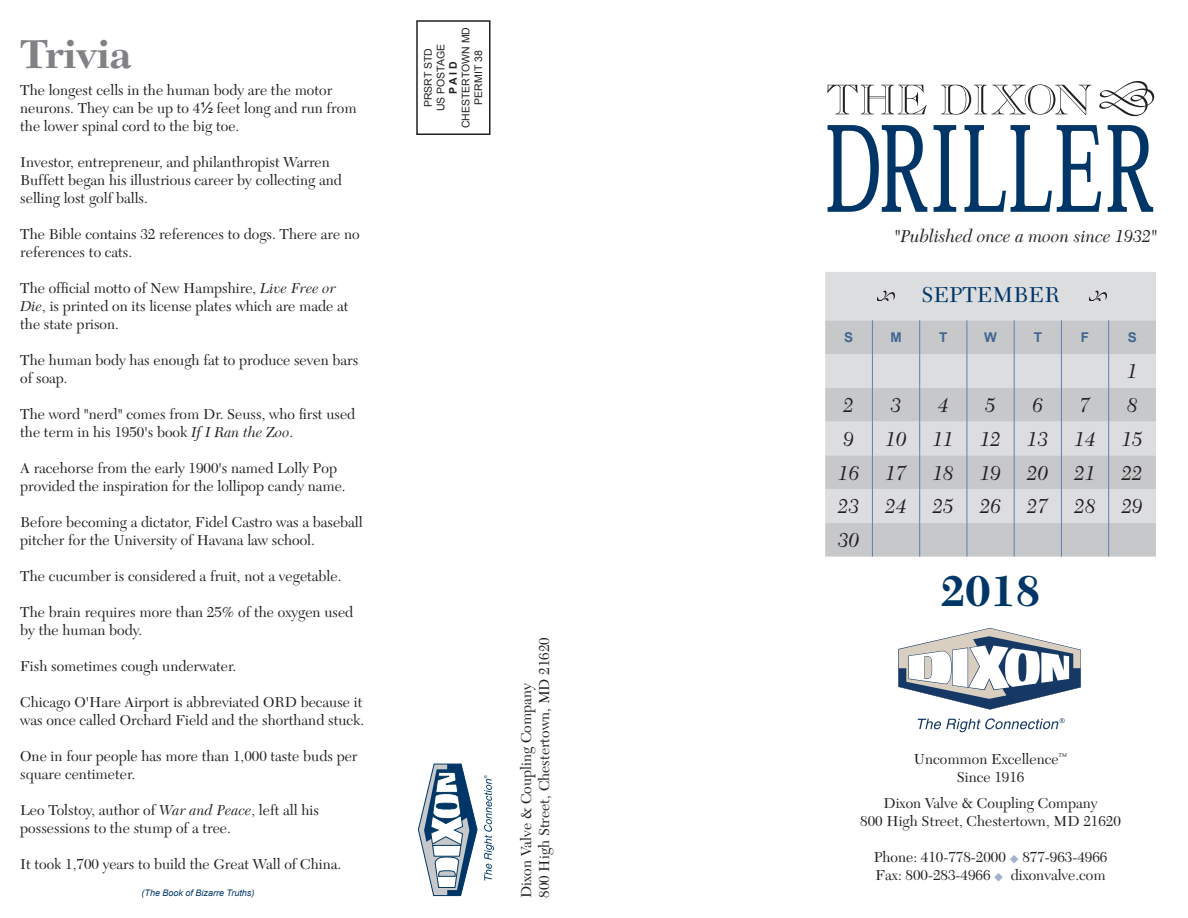
<style>
.page{position:relative;width:1188px;height:918px;background:#fff}
.page>*{position:absolute;margin:0;border:0;box-sizing:border-box;transform-origin:0 0}
.t1{font:700 45px "New Caledonia";color:#003667}
.t2{font:700 42px "New Caledonia";color:#808285}
.t3{font:22.5px "New Caledonia";color:#003667}
.t4{font:italic 21px "New Caledonia";color:#231f20}
.t5{font:italic 18px "New Caledonia";color:#231f20}
.t6{font:15px/18px "New Caledonia";color:#231f20}
.t7{font:700 13.5px "Arial";color:#3f6692}
.t8{font:10.5px "Arial";color:#231f20}
.t9{font:700 10.5px "Arial";color:#231f20}
.t10{font:italic 9px "Arial";color:#003667}
.s1{font-family:"Arial"}
.s2{font-style:italic}
.s3{color:#a3b3cd}
</style>
<div class="page">
<svg style="left:827px;top:85px;width:100px;height:29px"></svg>
<svg style="left:941px;top:84px;width:150px;height:31px"></svg>
<svg style="left:1099px;top:81px;width:55px;height:35px"></svg>
<svg style="left:828px;top:125px;width:99px;height:87px"></svg>
<svg style="left:934px;top:125px;width:22px;height:87px"></svg>
<svg style="left:965px;top:125px;width:136px;height:87px"></svg>
<svg style="left:1108px;top:125px;width:45px;height:87px"></svg>
<svg style="left:418px;top:764px;width:59px;height:132px"></svg>
<svg style="left:484px;top:775px;width:10px;height:106px"></svg>
<div style="left:416px;top:20px;width:74px;height:115px;border:2px solid #231f20"></div>
<div style="left:825px;top:272px;width:331px;height:116px;background:#dcdddf"></div>
<div style="left:825px;top:320px;width:331px;height:34px;background:#c7c8ca"></div>
<svg style="left:825px;top:388px;width:331px;height:169px;background:#cfd0d2"></svg>
<hr style="left:872px;top:354px;width:1px;height:34px;background:#6180a7">
<hr style="left:919px;top:354px;width:1px;height:34px;background:#6180a7">
<hr style="left:967px;top:354px;width:1px;height:34px;background:#6180a7">
<hr style="left:1014px;top:354px;width:1px;height:34px;background:#6180a7">
<hr style="left:1061px;top:354px;width:1px;height:34px;background:#6180a7">
<hr style="left:1108px;top:354px;width:1px;height:34px;background:#6180a7">
<hr style="left:872px;top:388px;width:1px;height:34px;background:#6180a7">
<hr style="left:919px;top:388px;width:1px;height:34px;background:#6180a7">
<hr style="left:967px;top:388px;width:1px;height:34px;background:#6180a7">
<hr style="left:1014px;top:388px;width:1px;height:34px;background:#6180a7">
<hr style="left:1061px;top:388px;width:1px;height:34px;background:#6180a7">
<hr style="left:1108px;top:388px;width:1px;height:34px;background:#6180a7">
<hr style="left:872px;top:422px;width:1px;height:33px;background:#6180a7">
<hr style="left:919px;top:422px;width:1px;height:33px;background:#6180a7">
<hr style="left:967px;top:422px;width:1px;height:33px;background:#6180a7">
<hr style="left:1014px;top:422px;width:1px;height:33px;background:#6180a7">
<hr style="left:1061px;top:422px;width:1px;height:33px;background:#6180a7">
<hr style="left:1108px;top:422px;width:1px;height:33px;background:#6180a7">
<hr style="left:872px;top:455px;width:1px;height:34px;background:#6180a7">
<hr style="left:919px;top:455px;width:1px;height:34px;background:#6180a7">
<hr style="left:967px;top:455px;width:1px;height:34px;background:#6180a7">
<hr style="left:1014px;top:455px;width:1px;height:34px;background:#6180a7">
<hr style="left:1061px;top:455px;width:1px;height:34px;background:#6180a7">
<hr style="left:1108px;top:455px;width:1px;height:34px;background:#6180a7">
<hr style="left:872px;top:489px;width:1px;height:34px;background:#6180a7">
<hr style="left:919px;top:489px;width:1px;height:34px;background:#6180a7">
<hr style="left:967px;top:489px;width:1px;height:34px;background:#6180a7">
<hr style="left:1014px;top:489px;width:1px;height:34px;background:#6180a7">
<hr style="left:1061px;top:489px;width:1px;height:34px;background:#6180a7">
<hr style="left:1108px;top:489px;width:1px;height:34px;background:#6180a7">
<hr style="left:872px;top:523px;width:1px;height:34px;background:#6180a7">
<hr style="left:919px;top:523px;width:1px;height:34px;background:#6180a7">
<hr style="left:967px;top:523px;width:1px;height:34px;background:#6180a7">
<hr style="left:1014px;top:523px;width:1px;height:34px;background:#6180a7">
<hr style="left:1061px;top:523px;width:1px;height:34px;background:#6180a7">
<hr style="left:1108px;top:523px;width:1px;height:34px;background:#6180a7">
<hr style="left:872px;top:320px;width:1px;height:34px;background:#6180a7">
<hr style="left:919px;top:320px;width:1px;height:34px;background:#6180a7">
<hr style="left:967px;top:320px;width:1px;height:34px;background:#6180a7">
<hr style="left:1014px;top:320px;width:1px;height:34px;background:#6180a7">
<hr style="left:1061px;top:320px;width:1px;height:34px;background:#6180a7">
<hr style="left:1108px;top:320px;width:1px;height:34px;background:#6180a7">
<svg style="left:877px;top:291px;width:18px;height:9px"></svg>
<svg style="left:1089px;top:291px;width:18px;height:9px"></svg>
<svg style="left:898px;top:628px;width:183px;height:82px"></svg>
<svg style="left:918px;top:718px;width:147px;height:14px"></svg>
<p class="t2" style="left:20px;top:29px;width:113px">Trivia</p>
<p class="t6" style="left:20px;top:81px;width:338px">The longest cells in the human body are the motor neurons. They can be up to 4<span class="s1">½</span> feet long and run from the lower spinal cord to the big toe.</p>
<p class="t6" style="left:20px;top:153px;width:323px">Investor, entrepreneur, and philanthropist Warren<br>Buffett began his illustrious career by collecting and selling lost golf balls.</p>
<p class="t6" style="left:20px;top:225px;width:341px">The Bible contains 32 references to dogs. There are no references to cats.</p>
<p class="t6" style="left:20px;top:279px;width:330px">The official motto of New Hampshire, <span class="s2">Live Free or<br>Die</span>, is printed on its license plates which are made at the state prison.</p>
<p class="t6" style="left:20px;top:351px;width:340px">The human body has enough fat to produce seven bars of soap.</p>
<p class="t6" style="left:20px;top:405px;width:337px">The word "nerd" comes from Dr. Seuss, who first used the term in his 1950's book <span class="s2">If I Ran the Zoo</span>.</p>
<p class="t6" style="left:20px;top:459px;width:327px">A racehorse from the early 1900's named Lolly Pop provided the inspiration for the lollipop candy name.</p>
<p class="t6" style="left:20px;top:513px;width:344px">Before becoming a dictator, Fidel Castro was a baseball pitcher for the University of Havana law school.</p>
<p class="t6" style="left:20px;top:567px;width:323px">The cucumber is considered a fruit, not a vegetable.</p>
<p class="t6" style="left:20px;top:603px;width:335px">The brain requires more than 25% of the oxygen used by the human body.</p>
<p class="t6" style="left:20px;top:657px;width:218px">Fish sometimes cough underwater.</p>
<p class="t6" style="left:20px;top:693px;width:345px">Chicago O'Hare Airport is abbreviated ORD because it was once called Orchard Field and the shorthand stuck.</p>
<p class="t6" style="left:20px;top:747px;width:339px">One in four people has more than 1,000 taste buds per square centimeter.</p>
<p class="t6" style="left:20px;top:801px;width:300px">Leo Tolstoy, author of <span class="s2">War and Peace</span>, left all his possessions to the stump of a tree.</p>
<p class="t6" style="left:20px;top:855px;width:323px">It took 1,700 years to build the Great Wall of China.</p>
<p class="t10" style="left:142px;top:887px;width:114px">(The Book of Bizarre Truths)</p>
<p class="t8" style="left:459px;top:128px;width:103px;rotate:-90deg">CHESTERTOWN MD</p>
<p class="t8" style="left:421px;top:107px;width:61px;rotate:-90deg">PRSRT STD</p>
<p class="t8" style="left:434px;top:111px;width:69px;rotate:-90deg">US POSTAGE</p>
<p class="t8" style="left:472px;top:105px;width:56px;rotate:-90deg">PERMIT 38</p>
<p class="t9" style="left:446px;top:94px;width:34px;rotate:-90deg">P A I D</p>
<p class="t6" style="left:535px;top:898px;width:262px;rotate:-90deg">800 High Street, Chestertown, MD 21620</p>
<p class="t6" style="left:517px;top:898px;width:216px;rotate:-90deg">Dixon Valve &amp; Coupling Company</p>
<p class="t5" style="left:894px;top:226px;width:264px">"Published once a moon since 1932"</p>
<p class="t3" style="left:921px;top:282px;width:140px">SEPTEMBER</p>
<p class="t7" style="left:844px;top:328px;width:11px">S</p>
<p class="t7" style="left:890px;top:328px;width:13px">M</p>
<p class="t7" style="left:939px;top:328px;width:10px">T</p>
<p class="t7" style="left:984px;top:328px;width:14px">W</p>
<p class="t7" style="left:1034px;top:328px;width:10px">T</p>
<p class="t7" style="left:1081px;top:328px;width:10px">F</p>
<p class="t7" style="left:1128px;top:328px;width:11px">S</p>
<p class="t4" style="left:1127px;top:360px;width:12px">1</p>
<p class="t4" style="left:844px;top:394px;width:12px">2</p>
<p class="t4" style="left:891px;top:394px;width:12px">3</p>
<p class="t4" style="left:938px;top:394px;width:12px">4</p>
<p class="t4" style="left:985px;top:394px;width:12px">5</p>
<p class="t4" style="left:1033px;top:394px;width:12px">6</p>
<p class="t4" style="left:1080px;top:394px;width:12px">7</p>
<p class="t4" style="left:1127px;top:394px;width:12px">8</p>
<p class="t4" style="left:844px;top:427px;width:12px">9</p>
<p class="t4" style="left:886px;top:427px;width:22px">10</p>
<p class="t4" style="left:933px;top:427px;width:22px">11</p>
<p class="t4" style="left:980px;top:427px;width:22px">12</p>
<p class="t4" style="left:1027px;top:427px;width:22px">13</p>
<p class="t4" style="left:1075px;top:427px;width:22px">14</p>
<p class="t4" style="left:1122px;top:427px;width:22px">15</p>
<p class="t4" style="left:838px;top:461px;width:22px">16</p>
<p class="t4" style="left:886px;top:461px;width:22px">17</p>
<p class="t4" style="left:933px;top:461px;width:22px">18</p>
<p class="t4" style="left:980px;top:461px;width:22px">19</p>
<p class="t4" style="left:1027px;top:461px;width:22px">20</p>
<p class="t4" style="left:1075px;top:461px;width:22px">21</p>
<p class="t4" style="left:1122px;top:461px;width:22px">22</p>
<p class="t4" style="left:838px;top:495px;width:22px">23</p>
<p class="t4" style="left:886px;top:495px;width:22px">24</p>
<p class="t4" style="left:933px;top:495px;width:22px">25</p>
<p class="t4" style="left:980px;top:495px;width:22px">26</p>
<p class="t4" style="left:1027px;top:495px;width:22px">27</p>
<p class="t4" style="left:1075px;top:495px;width:22px">28</p>
<p class="t4" style="left:1122px;top:495px;width:22px">29</p>
<p class="t4" style="left:838px;top:529px;width:22px">30</p>
<p class="t1" style="left:941px;top:564px;width:102px">2018</p>
<p class="t6" style="left:914px;top:750px;width:155px">Uncommon Excellence<sup>™</sup></p>
<p class="t6" style="left:957px;top:768px;width:69px">Since 1916</p>
<p class="t6" style="left:884px;top:794px;width:216px">Dixon Valve &amp; Coupling Company</p>
<p class="t6" style="left:860px;top:812px;width:262px">800 High Street, Chestertown, MD 21620</p>
<p class="t6" style="left:874px;top:848px;width:235px">Phone: 410-778-2000 <span class="s3">◆</span> 877-963-4966</p>
<p class="t6" style="left:876px;top:866px;width:232px">Fax: 800-283-4966 <span class="s3">◆</span> dixonvalve.com</p>
</div>
